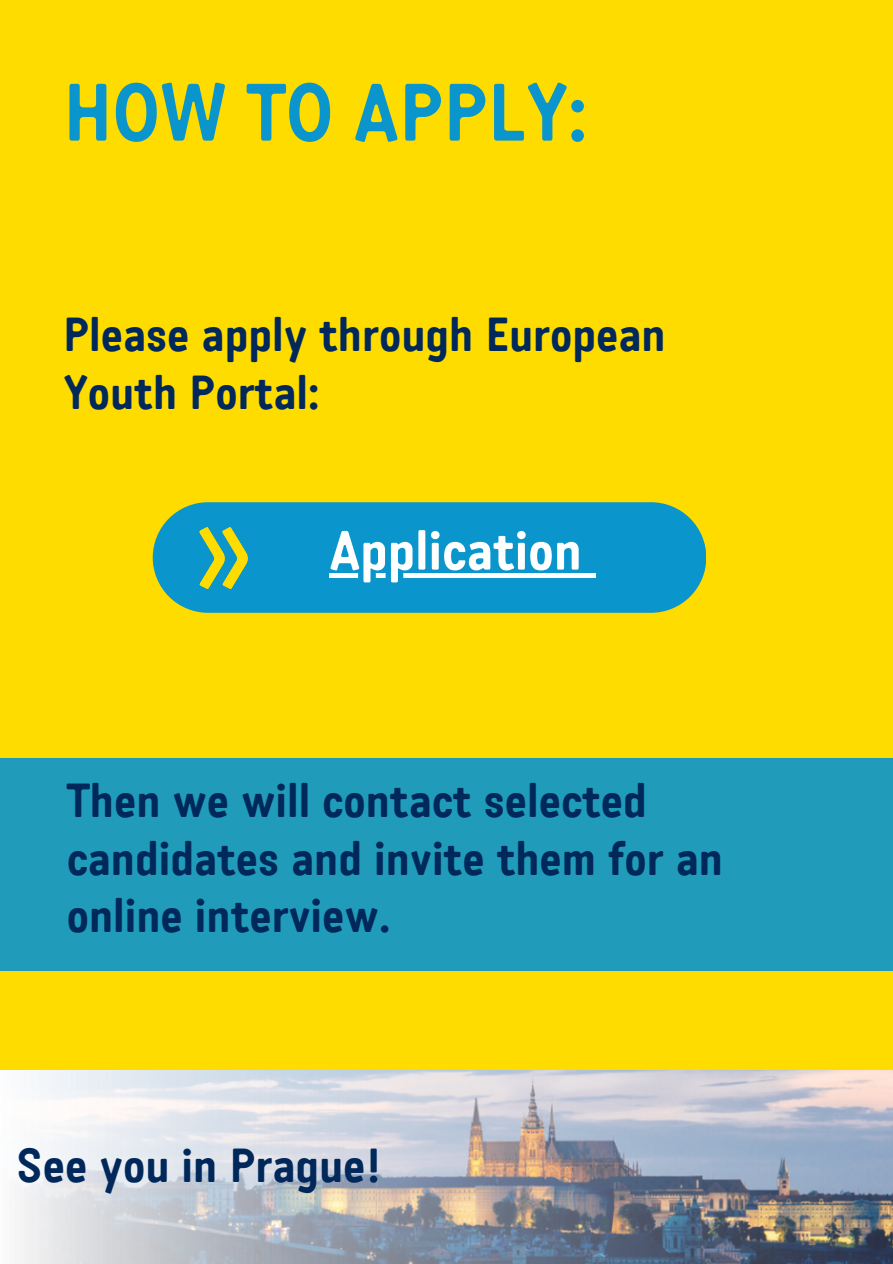
<style>
.page{position:relative;width:893px;height:1264px;background:#fff}
.page>*{position:absolute;margin:0;border:0;box-sizing:border-box;transform-origin:0 0}
.t1{font:700 78.6px "Katarine";color:#0a96cd}
.t2{font:700 53.55px "Katarine";color:#fff}
.t3{font:700 46.35px/57.4px "Katarine";color:#00285a}
</style>
<div class="page">
<div style="left:0;top:0;width:892px;height:1263px;background:#ffdc00"></div>
<svg style="left:153px;top:502px;width:553px;height:111px;background:#1799c2"></svg>
<hr style="left:329px;top:573px;width:253px;height:4px;background:#fff">
<hr style="left:582px;top:573px;width:13px;height:4px;background:#fff">
<img style="left:235px;top:518px;width:23px;height:79px">
<img style="left:189px;top:518px;width:46px;height:79px">
<div style="left:0;top:758px;width:892px;height:212px;background:#209cba"></div>
<img style="left:0;top:1070px;width:892px;height:193px">
<h1 class="t1" style="left:63px;top:81px;width:526px">HOW TO APPLY:</h1>
<p class="t3" style="left:63px;top:310px;width:604px">Please apply through European<br>Youth Portal:</p>
<p class="t2" style="left:329px;top:529px;width:254px">Application</p>
<p class="t3" style="left:67px;top:776px;width:657px">Then we will contact selected candidates and invite them for an online interview.</p>
<p class="t3" style="left:16px;top:1141px;width:367px">See you in Prague!</p>
</div>
